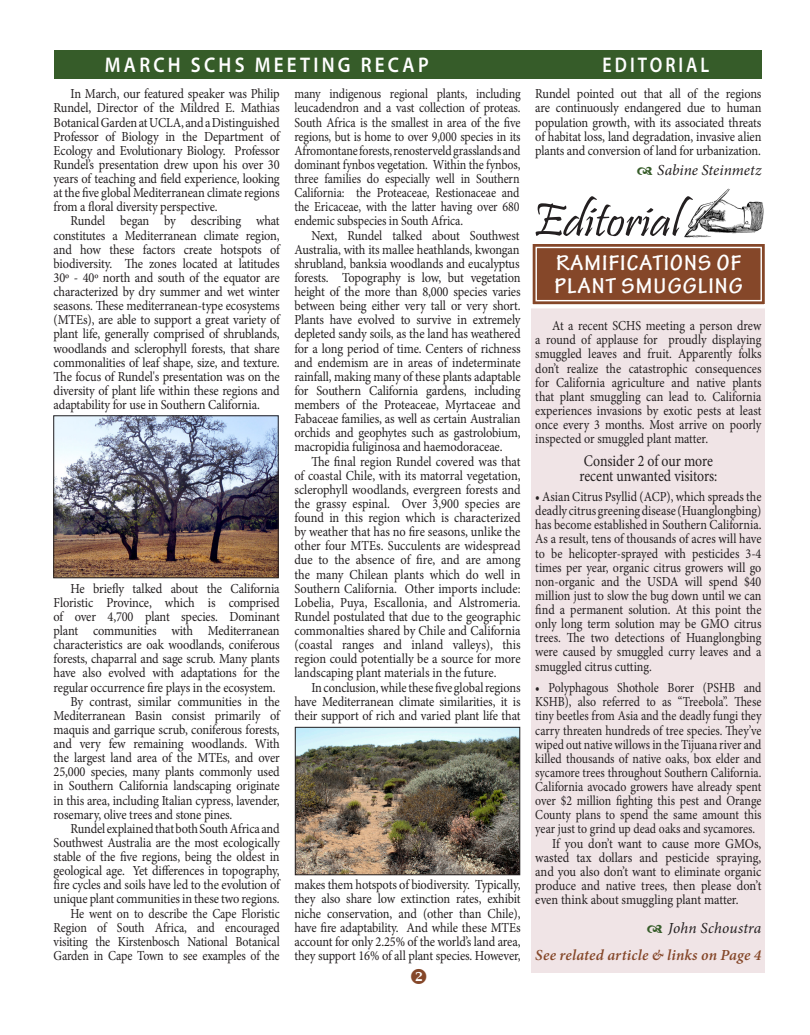
<style>
.page{position:relative;width:810px;height:1035px;background:#fff}
.page>*{position:absolute;margin:0;border:0;box-sizing:border-box;transform-origin:0 0}
.t1{font:48.12px "Pristina";letter-spacing:-.005em;color:#231f20;scale:1.1 1}
.t2{font:700 condensed 23px/22.4px "Tekton Pro";letter-spacing:.04em;color:#fff;scale:1.14 1}
.t3{font:600 21.25px "Myriad Pro";letter-spacing:.17em;color:#fff;scale:.9 1}
.t4{font:600 21.25px "Myriad Pro";letter-spacing:.17em;color:#fff;scale:.84 1}
.t5{font:16.25px "Minion Pro";letter-spacing:-.005em;color:#231f20;scale:.85 1}
.t6{font:italic 600 15.38px "Minion Pro";letter-spacing:.015em;color:#854729}
.t7{font:italic 15.38px "Minion Pro";letter-spacing:.005em;color:#231f20}
.t8{font:13.75px/14.1px "Minion Pro";letter-spacing:-.01em;color:#231f20;text-align:justify;scale:.9 1}
.t9{font:13.75px/14.1px "Minion Pro";letter-spacing:-.01em;color:#231f20;text-align:justify;scale:.88 1}
.t10{font:13.75px/14.1px "Minion Pro";letter-spacing:-.01em;color:#231f20;text-align:justify;scale:.87 1}
.t11{font:13.75px/14.1px "Minion Pro";letter-spacing:-.01em;color:#231f20;text-align:justify;scale:.86 1}
</style>
<div class="page">
<div style="left:532px;top:305px;width:233px;height:667px;background:#f0e4e6"></div>
<div style="left:54px;top:51px;width:707px;height:28px;background:#365c29"></div>
<img style="left:56px;top:418px;width:220px;height:158px">
<div style="left:54px;top:416px;width:224px;height:162px;border:1px solid #231f20"></div>
<img style="left:297px;top:729px;width:221px;height:144px">
<div style="left:295px;top:727px;width:225px;height:148px;border:1px solid #231f20"></div>
<img style="left:685px;top:188px;width:79px;height:50px">
<svg style="left:531px;top:244px;width:234px;height:67px;background:#945d43"></svg>
<div style="left:536px;top:247px;width:226px;height:54px;border:1px solid #fff"></div>
<p class="t3" style="left:105px;top:51px;width:361px">MARCH SCHS MEETING RECAP</p>
<p class="t4" style="left:603px;top:51px;width:129px">EDITORIAL</p>
<p class="t8" style="left:54px;top:87px;width:253px;text-indent:17px">In March, our featured speaker was Philip Rundel, Director of the Mildred E. Mathias Botanical Garden at UCLA, and a Distinguished Professor of Biology in the Department of Ecology and Evolutionary Biology. Professor Rundel’s presentation drew upon his over 30 years of teaching and field experience, looking at the five global Mediterranean climate regions from a floral diversity perspective.</p>
<p class="t8" style="left:54px;top:214px;width:253px;text-indent:17px">Rundel began by describing what constitutes a Mediterranean climate region, and how these factors create hotspots of biodiversity. The zones located at latitudes 30º - 40º north and south of the equator are characterized by dry summer and wet winter seasons. These mediterranean-type ecosystems (MTEs), are able to support a great variety of plant life, generally comprised of shrublands, woodlands and sclerophyll forests, that share commonalities of leaf shape, size, and texture.<br>The focus of Rundel's presentation was on the diversity of plant life within these regions and adaptability for use in Southern California.</p>
<p class="t10" style="left:294px;top:87px;width:261px">many indigenous regional plants, including leucadendron and a vast collection of proteas.<br>South Africa is the smallest in area of the five regions, but is home to over 9,000 species in its Afromontane forests, renosterveld grasslands and dominant fynbos vegetation. Within the fynbos, three families do especially well in Southern California: the Proteaceae, Restionaceae and the Ericaceae, with the latter having over 680 endemic subspecies in South Africa.</p>
<p class="t8" style="left:294px;top:228px;width:253px;text-indent:17px">Next, Rundel talked about Southwest Australia, with its mallee heathlands, kwongan shrubland, banksia woodlands and eucalyptus forests. Topography is low, but vegetation height of the more than 8,000 species varies between being either very tall or very short.<br>Plants have evolved to survive in extremely depleted sandy soils, as the land has weathered for a long period of time. Centers of richness and endemism are in areas of indeterminate rainfall, making many of these plants adaptable for Southern California gardens, including members of the Proteaceae, Myrtaceae and Fabaceae families, as well as certain Australian orchids and geophytes such as gastrolobium, macropidia fuliginosa and haemodoraceae.</p>
<p class="t8" style="left:294px;top:454px;width:253px;text-indent:17px">The final region Rundel covered was that of coastal Chile, with its matorral vegetation, sclerophyll woodlands, evergreen forests and the grassy espinal. Over 3,900 species are found in this region which is characterized by weather that has no fire seasons, unlike the other four MTEs. Succulents are widespread due to the absence of fire, and are among the many Chilean plants which do well in Southern California. Other imports include:<br>Lobelia, Puya, Escallonia, and Alstromeria.<br>Rundel postulated that due to the geographic commonalties shared by Chile and California (coastal ranges and inland valleys), this region could potentially be a source for more landscaping plant materials in the future.</p>
<p class="t8" style="left:294px;top:680px;width:253px;text-indent:17px">In conclusion, while these five global regions have Mediterranean climate similarities, it is their support of rich and varied plant life that</p>
<p class="t8" style="left:535px;top:87px;width:253px">Rundel pointed out that all of the regions are continuously endangered due to human population growth, with its associated threats of habitat loss, land degradation, invasive alien plants and conversion of land for urbanization.</p>
<p class="t7" style="left:657px;top:159px;width:106px">Sabine Steinmetz</p>
<p class="t1" style="left:532px;top:194px;width:137px">Editorial</p>
<p class="t2" style="left:555px;top:252px;width:167px">RAMIFICATIONS OF<br>PLANT SMUGGLING</p>
<p class="t9" style="left:535px;top:319px;width:259px;text-indent:17px">At a recent SCHS meeting a person drew a round of applause for proudly displaying smuggled leaves and fruit. Apparently folks don’t realize the catastrophic consequences for California agriculture and native plants that plant smuggling can lead to. California experiences invasions by exotic pests at least once every 3 months. Most arrive on poorly inspected or smuggled plant matter.</p>
<p class="t5" style="left:584px;top:450px;width:154px">Consider 2 of our more</p>
<p class="t5" style="left:579px;top:465px;width:164px">recent unwanted visitors:</p>
<p class="t9" style="left:535px;top:490px;width:259px">• Asian Citrus Psyllid (ACP), which spreads the deadly citrus greening disease (Huanglongbing) has become established in Southern California.<br>As a result, tens of thousands of acres will have to be helicopter-sprayed with pesticides 3-4 times per year, organic citrus growers will go non-organic and the USDA will spend $40 million just to slow the bug down until we can find a permanent solution. At this point the only long term solution may be GMO citrus trees. The two detections of Huanglongbing were caused by smuggled curry leaves and a smuggled citrus cutting.</p>
<p class="t11" style="left:535px;top:681px;width:265px">• Polyphagous Shothole Borer (PSHB and KSHB), also referred to as “Treebola”. These tiny beetles from Asia and the deadly fungi they carry threaten hundreds of tree species. They’ve wiped out native willows in the Tijuana river and killed thousands of native oaks, box elder and sycamore trees throughout Southern California.<br>California avocado growers have already spent over $2 million fighting this pest and Orange County plans to spend the same amount this year just to grind up dead oaks and sycamores.</p>
<p class="t8" style="left:535px;top:836px;width:253px;text-indent:17px">If you don’t want to cause more GMOs, wasted tax dollars and pesticide spraying, and you also don’t want to eliminate organic produce and native trees, then please don’t even think about smuggling plant matter.</p>
<p class="t7" style="left:668px;top:917px;width:95px">John Schoustra</p>
<p class="t6" style="left:535px;top:945px;width:228px">See related article &amp; links on Page 4</p>
<p class="t8" style="left:54px;top:581px;width:253px;text-indent:17px">He briefly talked about the California Floristic Province, which is comprised of over 4,700 plant species. Dominant plant communities with Mediterranean characteristics are oak woodlands, coniferous forests, chaparral and sage scrub. Many plants have also evolved with adaptations for the regular occurrence fire plays in the ecosystem.</p>
<p class="t8" style="left:54px;top:694px;width:253px;text-indent:17px">By contrast, similar communities in the Mediterranean Basin consist primarily of maquis and garrique scrub, coniferous forests, and very few remaining woodlands. With the largest land area of the MTEs, and over 25,000 species, many plants commonly used in Southern California landscaping originate in this area, including Italian cypress, lavender, rosemary, olive trees and stone pines.</p>
<p class="t8" style="left:54px;top:821px;width:253px;text-indent:17px">Rundel explained that both South Africa and Southwest Australia are the most ecologically stable of the five regions, being the oldest in geological age. Yet differences in topography, fire cycles and soils have led to the evolution of unique plant communities in these two regions.</p>
<p class="t10" style="left:54px;top:906px;width:261px;text-indent:17px">He went on to describe the Cape Floristic Region of South Africa, and encouraged visiting the Kirstenbosch National Botanical Garden in Cape Town to see examples of the</p>
<p class="t8" style="left:294px;top:878px;width:253px">makes them hotspots of biodiversity. Typically, they also share low extinction rates, exhibit niche conservation, and (other than Chile), have fire adaptability. And while these MTEs account for only 2.25% of the world’s land area, they support 16% of all plant species. However,</p>
</div>
